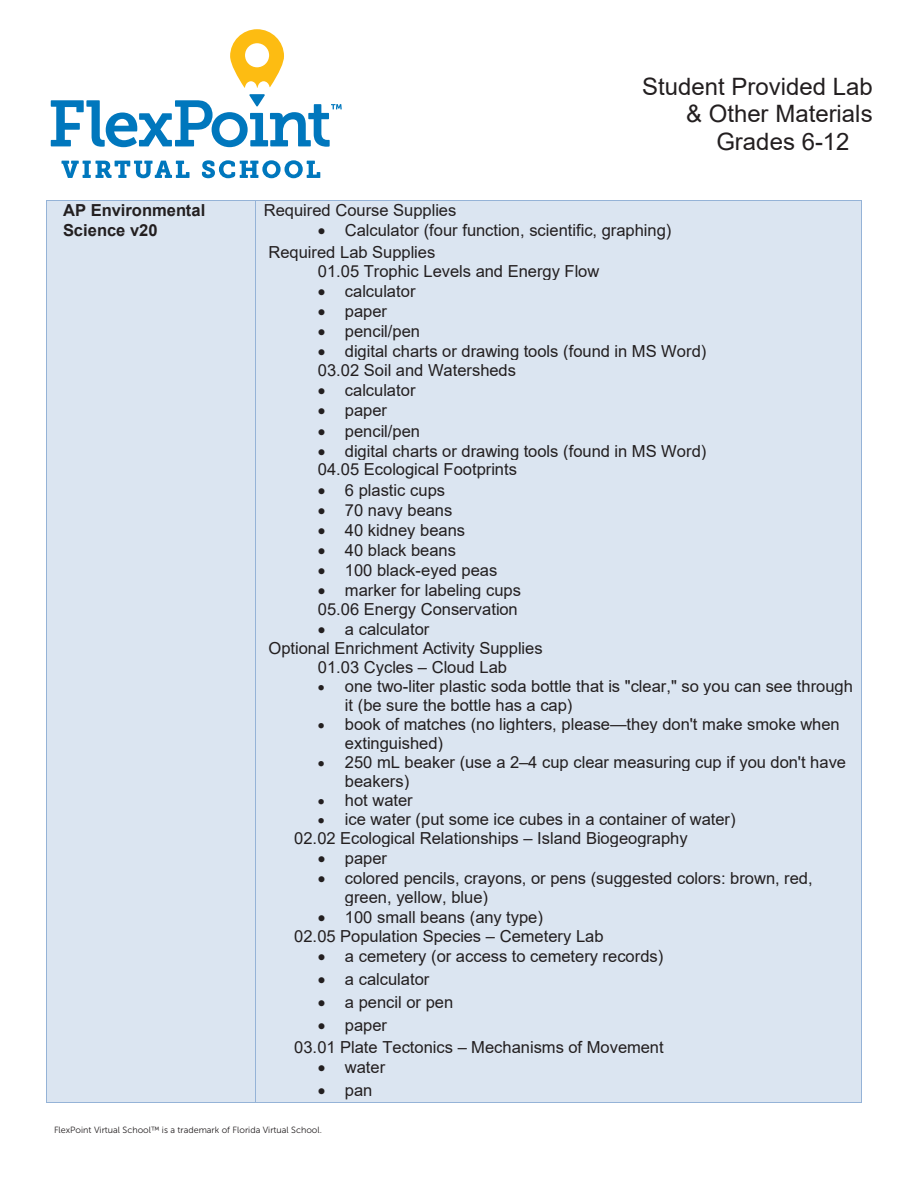
<style>
.page{position:relative;width:918px;height:1188px;background:#fff}
.page>*{position:absolute;margin:0;border:0;box-sizing:border-box;transform-origin:0 0}
.t1{font:24px "Arial";color:#231f20}
.t2{font:16.5px/18.9px "Arial";color:#231f20}
.t3{font:700 16.5px/19.8px "Arial";color:#231f20}
.t4{font:9px "Museo Sans 300";color:#231f20}
</style>
<div class="page">
<div style="left:47px;top:201px;width:208px;height:901px;background:#dbe5f1"></div>
<div style="left:256px;top:201px;width:605px;height:901px;background:#dbe5f1"></div>
<hr style="left:47px;top:200px;width:208px;height:1px;background:#95b3d7">
<hr style="left:256px;top:200px;width:605px;height:1px;background:#95b3d7">
<hr style="left:46px;top:200px;width:1px;height:902px;background:#95b3d7">
<hr style="left:47px;top:1102px;width:208px;height:1px;background:#95b3d7">
<hr style="left:255px;top:200px;width:1px;height:902px;background:#95b3d7">
<hr style="left:256px;top:1102px;width:605px;height:1px;background:#95b3d7">
<hr style="left:861px;top:200px;width:1px;height:902px;background:#95b3d7">
<svg style="left:230px;top:29px;width:54px;height:59px"></svg>
<svg style="left:51px;top:94px;width:291px;height:53px"></svg>
<svg style="left:61px;top:161px;width:129px;height:17px"></svg>
<svg style="left:202px;top:160px;width:118px;height:18px"></svg>
<p class="t1" style="left:642px;top:70px;width:232px">Student Provided Lab</p>
<p class="t1" style="left:686px;top:97px;width:188px">&amp; Other Materials</p>
<p class="t1" style="left:716px;top:125px;width:135px">Grades 6-12</p>
<p class="t3" style="left:63px;top:201px;width:144px">AP Environmental<br>Science v20</p>
<p class="t2" style="left:264px;top:201px;width:194px">Required Course Supplies</p>
<p class="t2" style="left:269px;top:219px;width:404px;line-height:21.8px;text-indent:49px">• Calculator (four function, scientific, graphing)<br>Required Lab Supplies</p>
<p class="t2" style="left:318px;top:262px;width:283px">01.05 Trophic Levels and Energy Flow</p>
<p class="t2" style="left:318px;top:282px;width:99px">• calculator</p>
<p class="t2" style="left:318px;top:302px;width:71px">• paper</p>
<p class="t2" style="left:318px;top:322px;width:104px">• pencil/pen</p>
<p class="t2" style="left:318px;top:342px;width:390px">• digital charts or drawing tools (found in MS Word)<br>03.02 Soil and Watersheds</p>
<p class="t2" style="left:318px;top:381px;width:99px">• calculator</p>
<p class="t2" style="left:318px;top:401px;width:71px">• paper</p>
<p class="t2" style="left:318px;top:421px;width:104px">• pencil/pen</p>
<p class="t2" style="left:318px;top:441px;width:390px">• digital charts or drawing tools (found in MS Word)<br>04.05 Ecological Footprints</p>
<p class="t2" style="left:318px;top:480px;width:129px">• 6 plastic cups</p>
<p class="t2" style="left:318px;top:500px;width:136px">• 70 navy beans</p>
<p class="t2" style="left:318px;top:520px;width:149px">• 40 kidney beans</p>
<p class="t2" style="left:318px;top:541px;width:140px">• 40 black beans</p>
<p class="t2" style="left:318px;top:561px;width:181px">• 100 black-eyed peas</p>
<p class="t2" style="left:318px;top:581px;width:205px">• marker for labeling cups<br>05.06 Energy Conservation</p>
<p class="t2" style="left:318px;top:620px;width:113px">• a calculator</p>
<p class="t2" style="left:269px;top:639px;width:276px">Optional Enrichment Activity Supplies</p>
<p class="t2" style="left:318px;top:658px;width:191px">01.03 Cycles – Cloud Lab</p>
<p class="t2" style="left:345px;top:677px;width:510px;text-indent:-27px">• one two-liter plastic soda bottle that is "clear," so you can see through it (be sure the bottle has a cap)</p>
<p class="t2" style="left:345px;top:715px;width:496px;text-indent:-27px">• book of matches (no lighters, please—they don't make smoke when extinguished)</p>
<p class="t2" style="left:345px;top:753px;width:503px;text-indent:-27px">• 250 mL beaker (use a 2–4 cup clear measuring cup if you don't have beakers)</p>
<p class="t2" style="left:318px;top:790px;width:96px">• hot water</p>
<p class="t2" style="left:294px;top:809px;width:443px;text-indent:24px">• ice water (put some ice cubes in a container of water)<br>02.02 Ecological Relationships – Island Biogeography</p>
<p class="t2" style="left:318px;top:849px;width:71px">• paper</p>
<p class="t2" style="left:345px;top:869px;width:469px;text-indent:-27px">• colored pencils, crayons, or pens (suggested colors: brown, red, green, yellow, blue)</p>
<p class="t2" style="left:294px;top:908px;width:311px;text-indent:24px">• 100 small beans (any type)<br>02.05 Population Species – Cemetery Lab</p>
<p class="t2" style="left:318px;top:947px;width:347px">• a cemetery (or access to cemetery records)</p>
<p class="t2" style="left:318px;top:970px;width:113px">• a calculator</p>
<p class="t2" style="left:318px;top:993px;width:137px">• a pencil or pen</p>
<p class="t2" style="left:294px;top:1014px;width:371px;line-height:21.9px;text-indent:24px">• paper<br>03.01 Plate Tectonics – Mechanisms of Movement</p>
<p class="t2" style="left:318px;top:1057px;width:69px">• water</p>
<p class="t2" style="left:318px;top:1080px;width:56px">• pan</p>
<p class="t4" style="left:54px;top:1125px;width:270px">FlexPoint Virtual School™ is a trademark of Florida Virtual School.</p>
</div>
